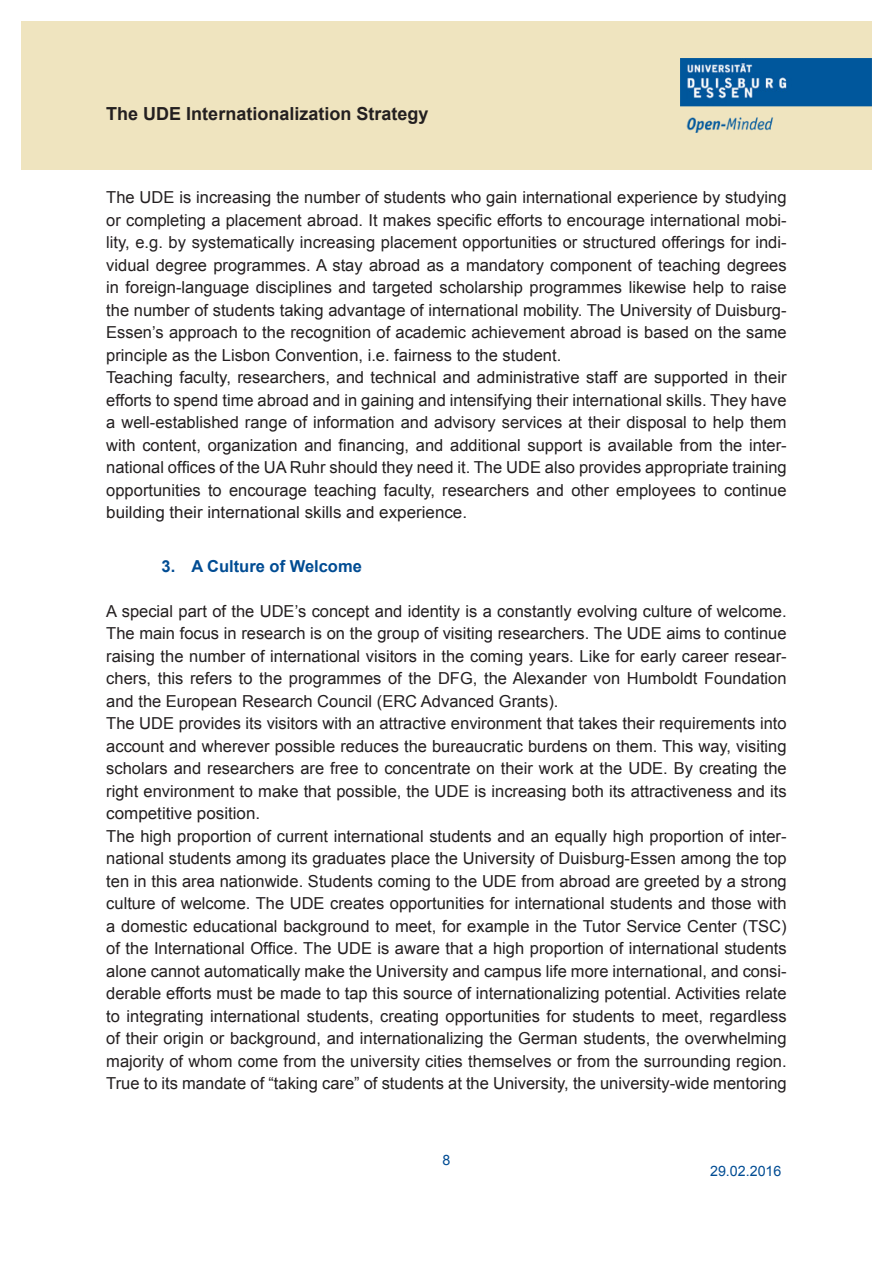
<style>
.page{position:relative;width:893px;height:1263px;background:#fff}
.page>*{position:absolute;margin:0;border:0;box-sizing:border-box;transform-origin:0 0}
.t1{font:700 18px "Arial";color:#231f20}
.Fließtext_Arial{font:16.5px/22.5px "Arial";color:#231f20;text-align:justify}
.Aufzählung{font:700 16.5px "Arial";color:#004c93}
.t2{font:14.25px "Arial";color:#004c93}
</style>
<div class="page">
<div style="left:21px;top:21px;width:851px;height:149px;background:#efe4bf"></div>
<img style="left:680px;top:59px;width:192px;height:74px">
<p class="t1" style="left:106px;top:102px;width:324px">The UDE Internationalization Strategy</p>
<p class="Fließtext_Arial" style="left:106px;top:186px;width:682px">The UDE is increasing the number of students who gain international experience by studying or completing a placement abroad. It makes specific efforts to encourage international mobi&shy;lity, e.g. by systematically increasing placement opportunities or structured offerings for indi&shy;vidual degree programmes. A stay abroad as a mandatory component of teaching degrees in foreign-language disciplines and targeted scholarship programmes likewise help to raise the number of students taking advantage of international mobility. The University of Duisburg-Essen’s approach to the recognition of academic achievement abroad is based on the same principle as the Lisbon Convention, i.e. fairness to the student.</p>
<p class="Fließtext_Arial" style="left:106px;top:366px;width:682px">Teaching faculty, researchers, and technical and administrative staff are supported in their efforts to spend time abroad and in gaining and intensifying their international skills. They have a well-established range of information and advisory services at their disposal to help them with content, organization and financing, and additional support is available from the inter&shy;national offices of the UA Ruhr should they need it. The UDE also provides appropriate training opportunities to encourage teaching faculty, researchers and other employees to continue building their international skills and experience.</p>
<p class="Aufzählung" style="left:162px;top:555px;width:202px">3. A Culture of Welcome</p>
<p class="Fließtext_Arial" style="left:106px;top:600px;width:682px">A special part of the UDE’s concept and identity is a constantly evolving culture of welcome.<br>The main focus in research is on the group of visiting researchers. The UDE aims to continue raising the number of international visitors in the coming years. Like for early career resear&shy;chers, this refers to the programmes of the DFG, the Alexander von Humboldt Foundation and the European Research Council (ERC Advanced Grants).</p>
<p class="Fließtext_Arial" style="left:106px;top:712px;width:682px">The UDE provides its visitors with an attractive environment that takes their requirements into account and wherever possible reduces the bureaucratic burdens on them. This way, visiting scholars and researchers are free to concentrate on their work at the UDE. By creating the right environment to make that possible, the UDE is increasing both its attractiveness and its competitive position.</p>
<p class="Fließtext_Arial" style="left:106px;top:825px;width:682px">The high proportion of current international students and an equally high proportion of inter&shy;national students among its graduates place the University of Duisburg-Essen among the top ten in this area nationwide. Students coming to the UDE from abroad are greeted by a strong culture of welcome. The UDE creates opportunities for international students and those with a domestic educational background to meet, for example in the Tutor Service Center (TSC) of the International Office. The UDE is aware that a high proportion of international students alone cannot automatically make the University and campus life more international, and consi&shy;derable efforts must be made to tap this source of internationalizing potential. Activities relate to integrating international students, creating opportunities for students to meet, regardless of their origin or background, and internationalizing the German students, the overwhelming majority of whom come from the university cities themselves or from the surrounding region.<br>True to its mandate of “taking care” of students at the University, the university-wide mentoring</p>
<p class="t2" style="left:442px;top:1150px;width:9px">8</p>
<p class="t2" style="left:710px;top:1161px;width:73px">29.02.2016</p>
</div>
